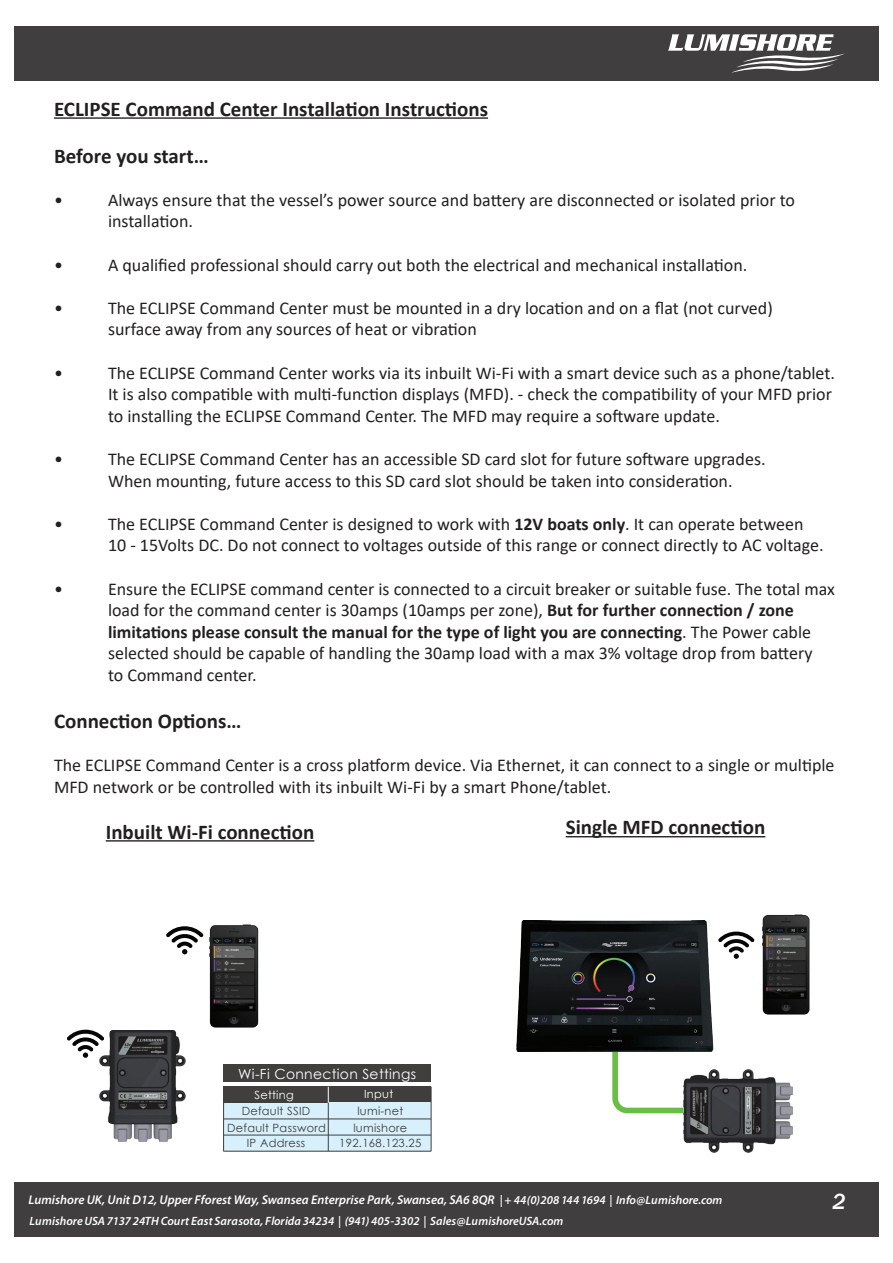
<style>
.page{position:relative;width:893px;height:1263px;background:#fff}
.page>*{position:absolute;margin:0;border:0;box-sizing:border-box;transform-origin:0 0}
.t1{font:italic 500 22.5px "Franklin Gothic";color:#fff}
.t2{font:700 21px "Calibri";color:#231f20}
.t3{font:18px/21.6px "Calibri";color:#231f20}
.t4{font:13.95px "Century Gothic";letter-spacing:.025em;color:#fff}
.t5{font:italic 600 12.75px "Myriad Pro";color:#fff}
.t6{font:italic 600 12px "Myriad Pro";color:#fff}
.t7{font:11.4px "Century Gothic";letter-spacing:.025em;color:#403d3d}
.t8{font:11.4px "Century Gothic";letter-spacing:.025em;color:#fff}
.s1{font-weight:700}
.s2{font-size:12px}
</style>
<div class="page">
<div style="left:14px;top:1183px;width:864px;height:54px;background:#403e3e"></div>
<div style="left:14px;top:26px;width:864px;height:54px;background:#403e3e"></div>
<svg style="left:668px;top:34px;width:177px;height:39px"></svg>
<hr style="left:54px;top:117px;width:434px;height:2px;background:#231f20">
<hr style="left:566px;top:836px;width:199px;height:1px;background:#231f20">
<svg style="left:609px;top:1051px;width:80px;height:65px"></svg>
<img style="left:516px;top:920px;width:198px;height:131px">
<img style="left:762px;top:914px;width:48px;height:101px">
<svg style="left:718px;top:931px;width:36px;height:28px"></svg>
<img style="left:684px;top:1067px;width:108px;height:86px">
<hr style="left:106px;top:840px;width:208px;height:1px;background:#231f20">
<img style="left:209px;top:924px;width:50px;height:104px">
<svg style="left:166px;top:926px;width:37px;height:28px"></svg>
<svg style="left:67px;top:1030px;width:32px;height:28px"></svg>
<img style="left:99px;top:1030px;width:87px;height:112px">
<div style="left:224px;top:1065px;width:207px;height:17px;background:#413e3e"></div>
<div style="left:328px;top:1087px;width:103px;height:16px;background:#403d3d"></div>
<div style="left:224px;top:1103px;width:207px;height:16px;background:#d7f0fb"></div>
<div style="left:224px;top:1119px;width:207px;height:16px;background:#d7f0fb"></div>
<div style="left:224px;top:1135px;width:207px;height:16px;background:#d7f0fb"></div>
<div style="left:224px;top:1087px;width:104px;height:16px;background:#413e3e"></div>
<hr style="left:224px;top:1119px;width:207px;height:1px;background:#413e3e">
<hr style="left:224px;top:1135px;width:207px;height:1px;background:#413e3e">
<hr style="left:224px;top:1151px;width:207px;height:1px;background:#413e3e">
<hr style="left:223px;top:1087px;width:1px;height:64px;background:#413e3e">
<hr style="left:328px;top:1087px;width:1px;height:64px;background:#413e3e">
<svg style="left:328px;top:1087px;width:1px;height:16px"></svg>
<hr style="left:431px;top:1087px;width:1px;height:64px;background:#403d3d">
<p class="t2" style="left:54px;top:94px;width:436px">ECLIPSE Command Center Installation Instructions</p>
<p class="t2" style="left:54px;top:141px;width:156px">Before you start…</p>
<p class="t3" style="left:54px;top:188px;width:10px">•</p>
<p class="t3" style="left:108px;top:188px;width:689px">Always ensure that the vessel’s power source and battery are disconnected or isolated prior to installation.</p>
<p class="t3" style="left:54px;top:253px;width:10px">•</p>
<p class="t3" style="left:108px;top:253px;width:641px">A qualified professional should carry out both the electrical and mechanical installation.</p>
<p class="t3" style="left:54px;top:296px;width:10px">•</p>
<p class="t3" style="left:108px;top:296px;width:666px">The ECLIPSE Command Center must be mounted in a dry location and on a flat (not curved) surface away from any sources of heat or vibration</p>
<p class="t3" style="left:54px;top:361px;width:10px">•</p>
<p class="t3" style="left:108px;top:361px;width:728px">The ECLIPSE Command Center works via its inbuilt Wi-Fi with a smart device such as a phone/tablet.<br>It is also compatible with multi-function displays (MFD). - check the compatibility of your MFD prior to installing the ECLIPSE Command Center. The MFD may require a software update.</p>
<p class="t3" style="left:54px;top:448px;width:10px">•</p>
<p class="t3" style="left:108px;top:448px;width:659px">The ECLIPSE Command Center has an accessible SD card slot for future software upgrades.<br>When mounting, future access to this SD card slot should be taken into consideration.</p>
<p class="t3" style="left:54px;top:512px;width:10px">•</p>
<p class="t3" style="left:108px;top:512px;width:717px">The ECLIPSE Command Center is designed to work with <span class="s1">12V boats only</span>. It can operate between<br>10 - 15Volts DC. Do not connect to voltages outside of this range or connect directly to AC voltage.</p>
<p class="t3" style="left:54px;top:577px;width:10px">•</p>
<p class="t3" style="left:108px;top:577px;width:728px">Ensure the ECLIPSE command center is connected to a circuit breaker or suitable fuse. The total max load for the command center is 30amps (10amps per zone), <span class="s1">But for further connection / zone limitations please consult the manual for the type of light you are connecting</span>. The Power cable selected should be capable of handling the 30amp load with a max 3% voltage drop from battery<br>to Command center.</p>
<p class="t2" style="left:54px;top:706px;width:189px">Connection Options…</p>
<p class="t3" style="left:54px;top:754px;width:782px">The ECLIPSE Command Center is a cross platform device. Via Ethernet, it can connect to a single or multiple<br>MFD network or be controlled with its inbuilt Wi-Fi by a smart Phone/tablet.</p>
<p class="t2" style="left:106px;top:817px;width:210px">Inbuilt Wi-Fi connection</p>
<p class="t2" style="left:566px;top:812px;width:201px">Single MFD connection</p>
<p class="t4" style="left:238px;top:1064px;width:179px">Wi-Fi Connection Settings</p>
<p class="t8" style="left:254px;top:1086px;width:41px">Setting</p>
<p class="t7" style="left:242px;top:1103px;width:70px">Default SSID</p>
<p class="t7" style="left:357px;top:1103px;width:47px">lumi-net</p>
<p class="t8" style="left:364px;top:1086px;width:31px">Input</p>
<p class="t7" style="left:227px;top:1119px;width:100px">Default Password</p>
<p class="t7" style="left:353px;top:1119px;width:55px">lumishore</p>
<p class="t7" style="left:247px;top:1134px;width:60px">IP Address</p>
<p class="t7" style="left:339px;top:1134px;width:84px">192.168.123.25</p>
<p class="t5" style="left:29px;top:1191px;width:695px">Lumishore UK, Unit D12, Upper Fforest Way, Swansea Enterprise Park, Swansea, SA6 8QR <span class="s2">| + 44(0)208 144 1694 | Info@Lumishore.com</span></p>
<p class="t6" style="left:30px;top:1213px;width:535px">LumishoreUSA 7137 24THCourt East Sarasota, Florida 34234 | (941) 405-3302 | Sales@LumishoreUSA.com</p>
<p class="t1" style="left:832px;top:1188px;width:15px">2</p>
</div>
